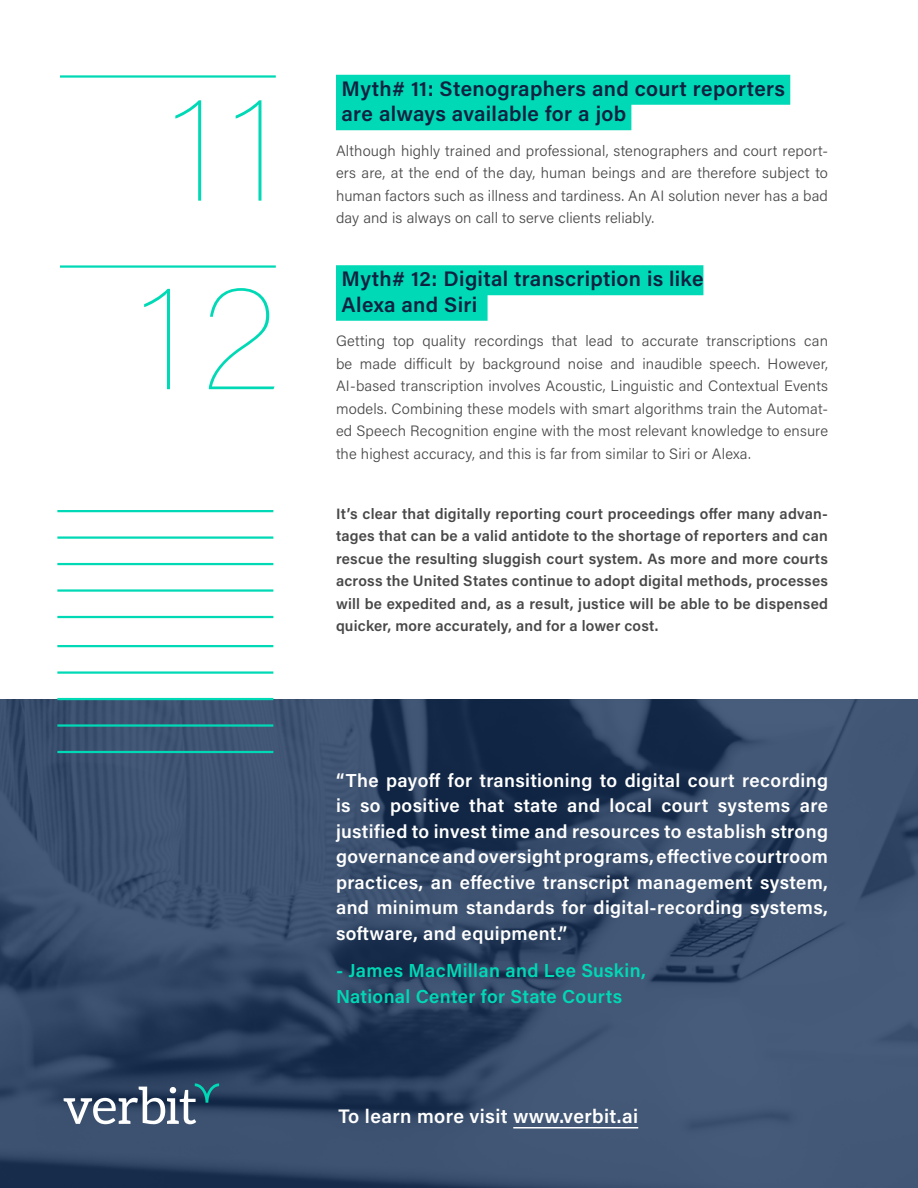
<style>
.page{position:relative;width:918px;height:1188px;background:#fff}
.page>*{position:absolute;margin:0;border:0;box-sizing:border-box;transform-origin:0 0}
.t1{font:100 150px "Acumin Pro";color:#00d9b5}
.t2{font:600 21px/25.5px "Acumin Pro";letter-spacing:.015em;color:#0d2240}
.t3{font:600 19.5px "Acumin Pro";letter-spacing:.02em;color:#fff}
.t4{font:600 18.75px/25.5px "Acumin Pro";letter-spacing:.02em;color:#fff;text-align:justify}
.t5{font:600 18.75px/25.5px "Acumin Pro";letter-spacing:.02em;color:#00d9b5}
.t6{font:300 15px/22.5px "Acumin Pro";letter-spacing:.01em;color:#484848;text-align:justify}
.t7{font:600 15px/22.5px "Acumin Pro";letter-spacing:.015em;color:#484848;text-align:justify}
</style>
<div class="page">
<svg style="left:0;top:699px;width:918px;height:488px;background:#354a68"></svg>
<hr style="left:513px;top:1127px;width:125px;height:2px;background:#fff">
<svg style="left:57px;top:1083px;width:162px;height:54px;background:#53677f"></svg>
<hr style="left:60px;top:75px;width:216px;height:3px;background:#00d9b5">
<hr style="left:60px;top:265px;width:216px;height:3px;background:#00d9b5">
<hr style="left:57px;top:616px;width:216px;height:2px;background:#00d9b5">
<hr style="left:57px;top:589px;width:216px;height:3px;background:#00d9b5">
<hr style="left:57px;top:563px;width:216px;height:2px;background:#00d9b5">
<hr style="left:57px;top:536px;width:216px;height:3px;background:#00d9b5">
<hr style="left:57px;top:510px;width:216px;height:2px;background:#00d9b5">
<hr style="left:57px;top:751px;width:216px;height:2px;background:#00d9b5">
<hr style="left:57px;top:724px;width:216px;height:3px;background:#00d9b5">
<hr style="left:57px;top:698px;width:216px;height:2px;background:#00d9b5">
<hr style="left:57px;top:671px;width:216px;height:3px;background:#00d9b5">
<hr style="left:57px;top:645px;width:216px;height:2px;background:#00d9b5">
<div style="left:336px;top:75px;width:454px;height:30px;background:#00d9b5"></div>
<div style="left:336px;top:100px;width:295px;height:30px;background:#00d9b5"></div>
<div style="left:336px;top:265px;width:367px;height:30px;background:#00d9b5"></div>
<div style="left:336px;top:291px;width:152px;height:30px;background:#00d9b5"></div>
<h1 class="t1" style="left:172px;top:46px;width:108px">11</h1>
<h1 class="t1" style="left:140px;top:235px;width:139px">12</h1>
<h2 class="t2" style="left:342px;top:75px;width:445px">Myth# 11: Stenographers and court reporters are always available for a job</h2>
<p class="t6" style="left:336px;top:139px;width:493px">Although highly trained and professional, stenographers and court report&shy;ers are, at the end of the day, human beings and are therefore subject to human factors such as illness and tardiness. An AI solution never has a bad day and is always on call to serve clients reliably.</p>
<h2 class="t2" style="left:342px;top:265px;width:363px">Myth# 12: Digital transcription is like<br>Alexa and Siri</h2>
<p class="t6" style="left:336px;top:329px;width:494px">Getting top quality recordings that lead to accurate transcriptions can be made difficult by background noise and inaudible speech. However, AI-based transcription involves Acoustic, Linguistic and Contextual Events models. Combining these models with smart algorithms train the Automat&shy;ed Speech Recognition engine with the most relevant knowledge to ensure the highest accuracy, and this is far from similar to Siri or Alexa.</p>
<p class="t7" style="left:336px;top:502px;width:494px">It’s clear that digitally reporting court proceedings offer many advan&shy;tages that can be a valid antidote to the shortage of reporters and can rescue the resulting sluggish court system. As more and more courts across the United States continue to adopt digital methods, processes will be expedited and, as a result, justice will be able to be dispensed quicker, more accurately, and for a lower cost.</p>
<p class="t4" style="left:336px;top:767px;width:494px">“The payoff for transitioning to digital court recording is so positive that state and local court systems are justified to invest time and resources to establish strong governance and oversight programs, effective courtroom practices, an effective transcript management system, and minimum standards for digital-recording systems, software, and equipment.”</p>
<p class="t5" style="left:336px;top:957px;width:311px">- James MacMillan and Lee Suskin,<br>National Center for State Courts</p>
<h3 class="t3" style="left:338px;top:1103px;width:301px">To learn more visit www.verbit.ai</h3>
</div>
